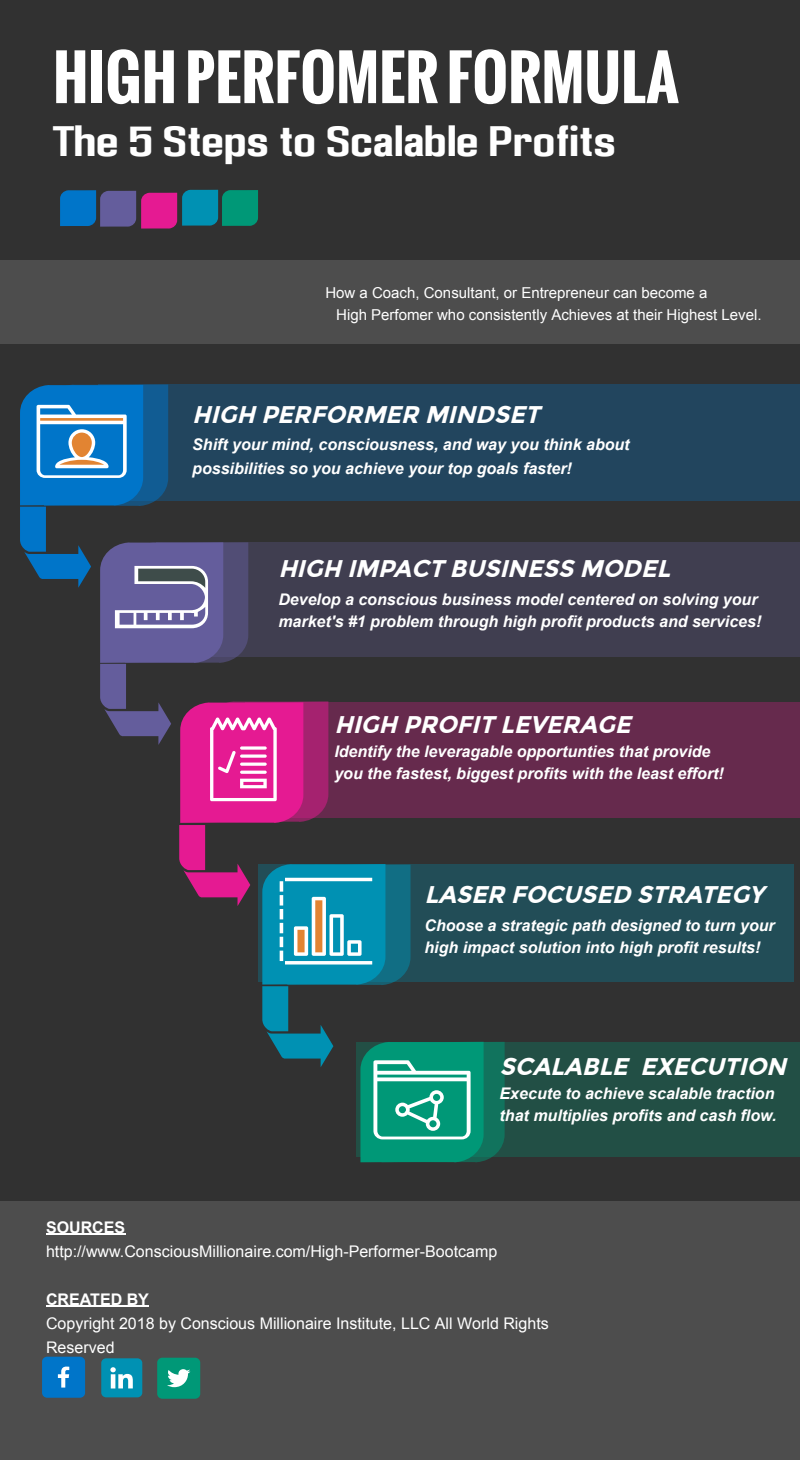
<style>
.page{position:relative;width:800px;height:1460px;background:#313131}
.page>*{position:absolute;margin:0;border:0;box-sizing:border-box;transform-origin:0 0}
.t1{font:700 60.1px "Oswald";color:#fff}
.t2{font:700 40.1px "Enigmatic";color:#fff}
.t3{font:italic 700 24px "Montserrat";color:#fff}
.t4{font:italic 700 16px/22px "Arial";color:#fff}
.t5{font:16px/24px "Arial";color:#fff}
.t6{font:700 16px "Arial";color:#fff}
.t7{font:15px/22px "Arial";color:#fff}
</style>
<div class="page">
<div style="left:0;top:260px;width:800px;height:83px;background:#4d4d4d"></div>
<div style="left:356px;top:1042px;width:444px;height:114px;background:#224f45"></div>
<div style="left:258px;top:864px;width:536px;height:117px;background:#224d57"></div>
<div style="left:245px;top:702px;width:555px;height:115px;background:#662a4d"></div>
<div style="left:156px;top:542px;width:644px;height:115px;background:#403e50"></div>
<div style="left:98px;top:385px;width:702px;height:116px;background:#22455e"></div>
<svg style="left:60px;top:190px;width:198px;height:39px"></svg>
<svg style="left:20px;top:385px;width:485px;height:777px"></svg>
<div style="left:0;top:1202px;width:800px;height:258px;background:#4d4d4d"></div>
<hr style="left:46px;top:1306px;width:103px;height:1px;background:#fff">
<hr style="left:46px;top:1234px;width:79px;height:1px;background:#fff">
<div style="left:157px;top:1358px;width:43px;height:41px;background:#009877;border-radius:5px"></div>
<svg style="left:167px;top:1369px;width:23px;height:18px"></svg>
<div style="left:101px;top:1358px;width:41px;height:39px;background:#0091b3;border-radius:5px"></div>
<svg style="left:110px;top:1367px;width:23px;height:21px"></svg>
<div style="left:42px;top:1357px;width:43px;height:41px;background:#0075c9;border-radius:5px"></div>
<svg style="left:58px;top:1367px;width:11px;height:21px"></svg>
<h1 class="t1" style="left:53px;top:33px;width:628px">HIGH PERFOMER FORMULA</h1>
<h2 class="t2" style="left:53px;top:119px;width:566px">The 5 Steps to Scalable Profits</h2>
<p class="t7" style="left:336px;top:282px;width:427px;text-indent:-11px">How a Coach, Consultant, or Entrepreneur can become a<br>High Perfomer who consistently Achieves at their Highest Level.</p>
<h3 class="t3" style="left:192px;top:400px;width:356px">HIGH PERFORMER MINDSET</h3>
<p class="t4" style="left:192px;top:432px;width:439px;line-height:24px">Shift your mind, consciousness, and way you think about possibilities so you achieve your top goals faster!</p>
<h3 class="t3" style="left:278px;top:554px;width:400px">HIGH IMPACT BUSINESS MODEL</h3>
<p class="t4" style="left:278px;top:589px;width:485px">Develop a conscious business model centered on solving your market's #1 problem through high profit products and services!</p>
<h3 class="t3" style="left:334px;top:710px;width:305px">HIGH PROFIT LEVERAGE</h3>
<p class="t4" style="left:334px;top:741px;width:391px">Identify the leveragable opportunties that provide you the fastest, biggest profits with the least effort!</p>
<h3 class="t3" style="left:425px;top:880px;width:348px">LASER FOCUSED STRATEGY</h3>
<p class="t4" style="left:425px;top:914px;width:352px">Choose a strategic path designed to turn your high impact solution into high profit results!</p>
<h3 class="t3" style="left:500px;top:1052px;width:295px">SCALABLE EXECUTION</h3>
<p class="t4" style="left:500px;top:1083px;width:279px">Execute to achieve scalable traction that multiplies profits and cash flow.</p>
<p class="t6" style="left:46px;top:1218px;width:81px">SOURCES</p>
<p class="t5" style="left:46px;top:1239px;width:453px">http://www.ConsciousMillionaire.com/High-Performer-Bootcamp</p>
<p class="t6" style="left:46px;top:1290px;width:104px">CREATED BY</p>
<p class="t5" style="left:46px;top:1311px;width:504px">Copyright 2018 by Conscious Millionaire Institute, LLC All World Rights<br>Reserved</p>
</div>
